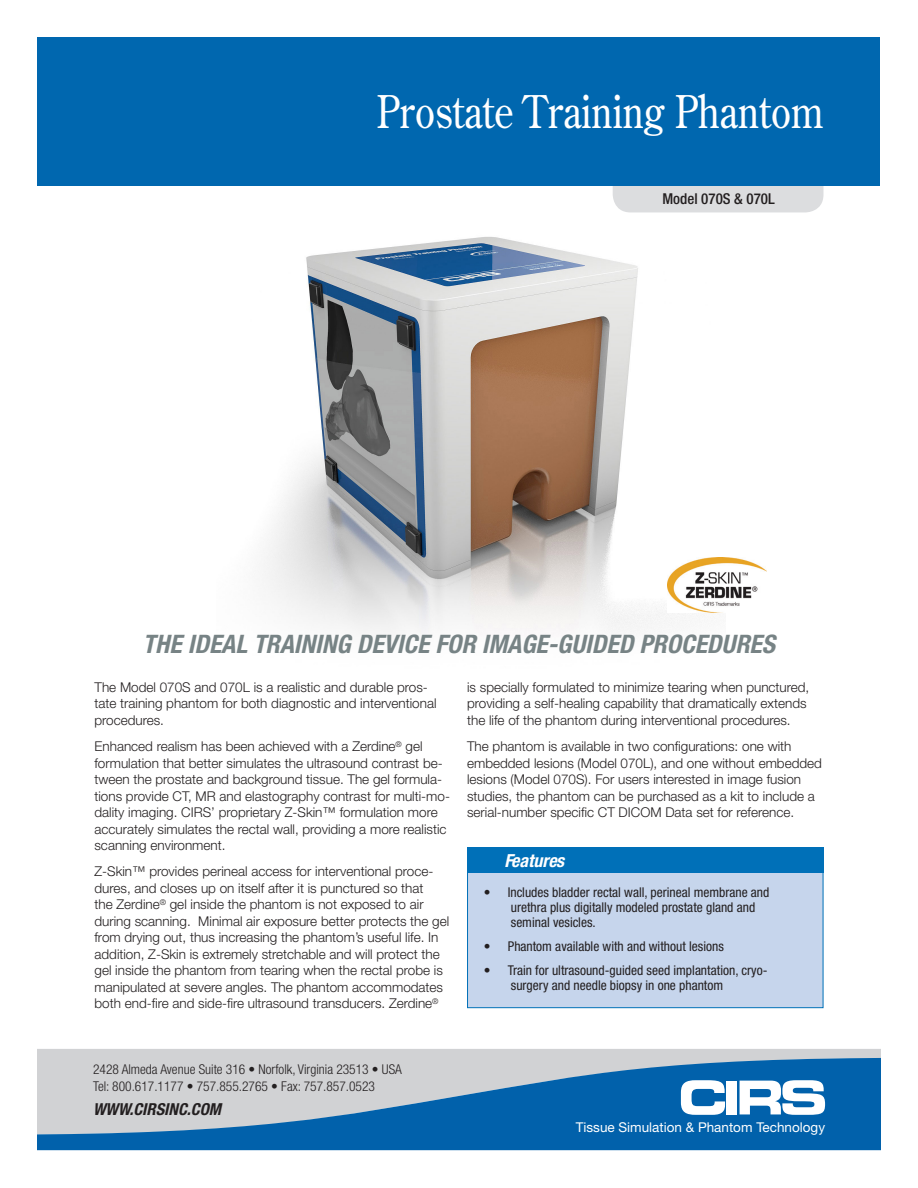
<style>
.page{position:relative;width:918px;height:1188px;background:#fff}
.page>*{position:absolute;margin:0;border:0;box-sizing:border-box;transform-origin:0 0}
.B_Headline_COS_w_30{font:45px "Century Old Style";color:#fff;scale:.85 1}
.B_Sub_Headline_HN77{font:italic 700 condensed 25.5px "Helvetica Neue";color:#778385}
.B_Feature_Bene_Head{font:italic 700 condensed 18px "Helvetica Neue";color:#fff}
.t1{font:italic 700 condensed 16.5px "Helvetica Neue";color:#231f20}
.B_Product_Number_HN6{font:500 condensed 15px "Helvetica Neue";color:#231f20}
.B_Main_Text_HN45_9_1{font:300 13.5px/16.5px "Helvetica Neue";color:#231f20}
.t2{font:condensed 13.5px/15px "Helvetica Neue";color:#231f20}
.t3{font:300 condensed 13.5px/16.5px "Helvetica Neue";color:#231f20}
.t4{font:13.5px "Helvetica Neue";color:#fff}
</style>
<div class="page">
<div style="left:613px;top:158px;width:210px;height:54px;background:#dcdddf;border-radius:18px"></div>
<div style="left:38px;top:38px;width:842px;height:148px;background:#0067af"></div>
<div style="left:38px;top:1049px;width:842px;height:9px;background:#d1d2d4"></div>
<svg style="left:38px;top:1058px;width:842px;height:92px;background:#5c92bd"></svg>
<svg style="left:681px;top:1080px;width:44px;height:35px"></svg>
<div style="left:727px;top:1081px;width:10px;height:33px;background:#fff"></div>
<svg style="left:740px;top:1080px;width:85px;height:35px"></svg>
<img style="left:262px;top:237px;width:464px;height:396px">
<div style="left:467px;top:850px;width:356px;height:158px;background:#c6d5ec;border:1px solid #0070b8"></div>
<div style="left:467px;top:847px;width:357px;height:26px;background:#0070b8"></div>
<img style="left:668px;top:558px;width:99px;height:54px">
<p class="B_Headline_COS_w_30" style="left:377px;top:83px;width:527px">Prostate Training Phantom</p>
<p class="B_Product_Number_HN6" style="left:662px;top:190px;width:114px">Model 070S &amp; 070L</p>
<p class="B_Sub_Headline_HN77" style="left:143px;top:628px;width:634px">THE IDEAL TRAINING DEVICE FOR IMAGE-GUIDED PROCEDURES</p>
<p class="B_Main_Text_HN45_9_1" style="left:94px;top:679px;width:344px">The Model 070S and 070L is a realistic and durable pros&shy;tate training phantom for both diagnostic and interventional procedures.</p>
<p class="B_Main_Text_HN45_9_1" style="left:94px;top:738px;width:357px">Enhanced realism has been achieved with a Zerdine<sup>®</sup> gel formulation that better simulates the ultrasound contrast be&shy;tween the prostate and background tissue. The gel formula&shy;tions provide CT, MR and elastography contrast for multi-mo&shy;dality imaging. CIRS’ proprietary Z-Skin™ formulation more accurately simulates the rectal wall, providing a more realistic scanning environment.</p>
<p class="B_Main_Text_HN45_9_1" style="left:94px;top:863px;width:356px">Z-Skin™ provides perineal access for interventional proce&shy;dures, and closes up on itself after it is punctured so that<br>the Zerdine<sup>®</sup> gel inside the phantom is not exposed to air during scanning. Minimal air exposure better protects the gel from drying out, thus increasing the phantom’s useful life. In addition, Z-Skin is extremely stretchable and will protect the gel inside the phantom from tearing when the rectal probe is manipulated at severe angles. The phantom accommodates both end-fire and side-fire ultrasound transducers. Zerdine<sup>®</sup></p>
<p class="B_Main_Text_HN45_9_1" style="left:467px;top:679px;width:344px">is specially formulated to minimize tearing when punctured, providing a self-healing capability that dramatically extends the life of the phantom during interventional procedures.</p>
<p class="B_Main_Text_HN45_9_1" style="left:467px;top:738px;width:356px">The phantom is available in two configurations: one with embedded lesions (Model 070L), and one without embedded lesions (Model 070S). For users interested in image fusion studies, the phantom can be purchased as a kit to include a serial-number specific CT DICOM Data set for reference.</p>
<p class="B_Feature_Bene_Head" style="left:505px;top:850px;width:61px">Features</p>
<p class="t2" style="left:511px;top:885px;width:260px;text-indent:-27px">• Includes bladder rectal wall, perineal membrane and urethra plus digitally modeled prostate gland and seminal vesicles.</p>
<p class="t2" style="left:484px;top:939px;width:241px">• Phantom available with and without lesions</p>
<p class="t2" style="left:511px;top:962px;width:258px;text-indent:-27px">• Train for ultrasound-guided seed implantation, cryo&shy;surgery and needle biopsy in one phantom</p>
<p class="t3" style="left:93px;top:1061px;width:310px">2428 Almeda Avenue Suite 316 • Norfolk, Virginia 23513 • USA<br>Tel: 800.617.1177 • 757.855.2765 • Fax: 757.857.0523</p>
<p class="t1" style="left:93px;top:1099px;width:130px">WWW.CIRSINC.COM</p>
<p class="t4" style="left:576px;top:1119px;width:251px">Tissue Simulation &amp; Phantom Technology</p>
</div>
